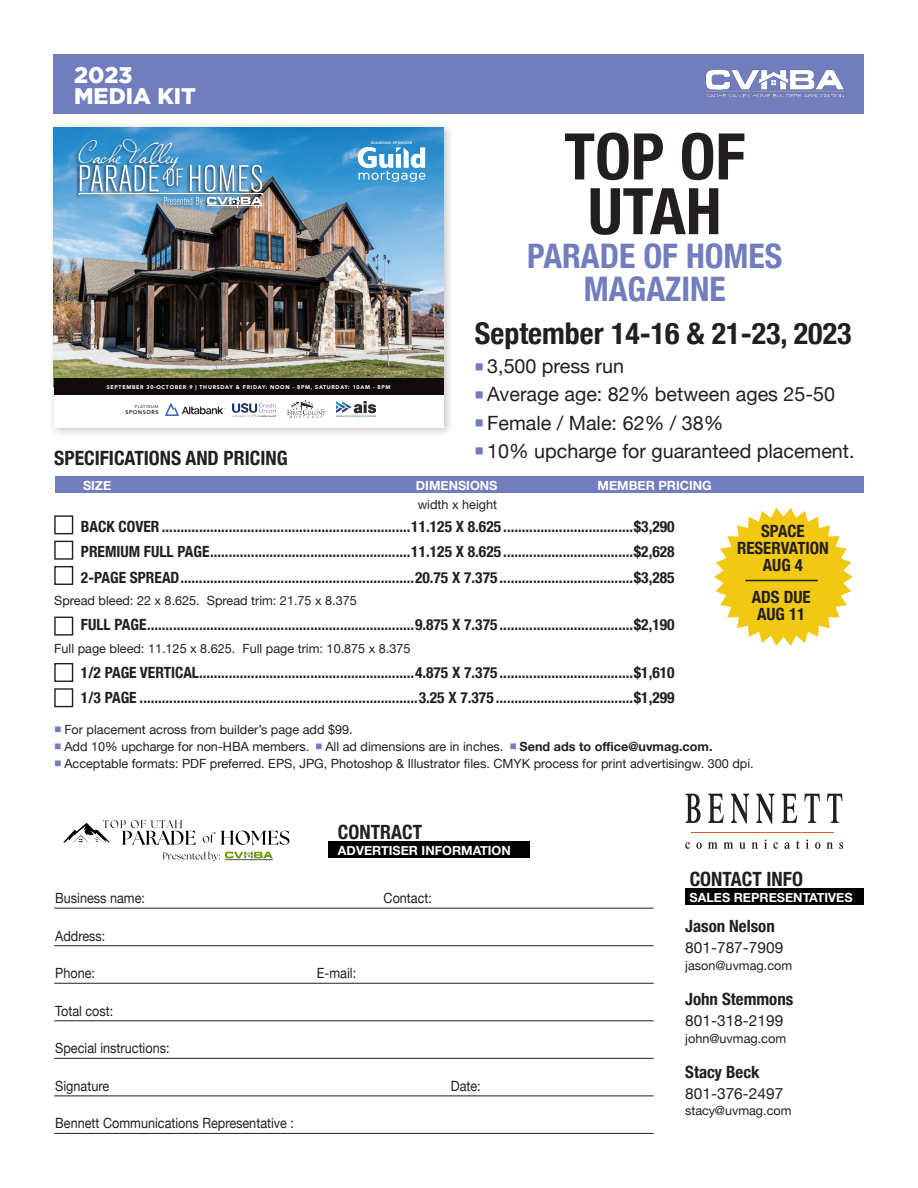
<style>
.page{position:relative;width:918px;height:1188px;background:#fff}
.page>*{position:absolute;margin:0;border:0;box-sizing:border-box;transform-origin:0 0}
.t1{font:700 condensed 64.35px/54.8px "Helvetica Neue";color:#231f20;text-align:center}
.t2{font:700 condensed 33.75px "Helvetica Neue";color:#717dbd}
.t3{font:32.55px "Plasterof Paris";color:#fff}
.t4{font:700 condensed 30px "Helvetica Neue";color:#231f20}
.t5{font:900 22.5px "Gotham";color:#fff}
.t6{font:19.65px "Helvetica Neue";color:#231f20}
.t7{font:700 condensed 19.65px "Helvetica Neue";color:#231f20}
.t8{font:700 condensed 16.8px "Helvetica Neue";color:#231f20}
.t9{font:700 condensed 15.45px "Helvetica Neue";color:#231f20}
.t10{font:15.45px "Helvetica Neue";color:#231f20}
.t11{font:14.1px "Helvetica Neue";color:#231f20;scale:.9 1}
.t12{font:12.6px "Helvetica Neue";color:#231f20}
.t13{font:700 12.6px "Helvetica Neue";color:#fff}
.t14{font:700 12.6px "Helvetica Neue";color:#231f20}
.t15{font:900 5.4px "Avenir";letter-spacing:.13em;color:#fff}
.t16{font:800 5.4px "Avenir";letter-spacing:.1em;color:#231f20}
.t17{font:4.2px "Avenir";letter-spacing:.1em;color:#231f20}
.t18{font:800 3.45px "Avenir";letter-spacing:.1em;color:#fff}
</style>
<div class="page">
<svg style="left:714px;top:508px;width:139px;height:138px"></svg>
<div style="left:54px;top:54px;width:810px;height:59px;background:#717dbd"></div>
<div style="left:48px;top:121px;width:406px;height:317px;background:#231f20;opacity:.25"></div>
<div style="left:54px;top:127px;width:389px;height:300px;background:#fff"></div>
<img style="left:54px;top:127px;width:389px;height:252px">
<div style="left:75px;top:138px;width:189px;height:74px;background:#231f20;opacity:.75"></div>
<img style="left:79px;top:165px;width:184px;height:43px">
<img style="left:287px;top:400px;width:39px;height:18px">
<img style="left:337px;top:402px;width:39px;height:15px">
<img style="left:232px;top:403px;width:44px;height:13px">
<img style="left:165px;top:403px;width:60px;height:13px">
<div style="left:54px;top:379px;width:389px;height:16px;background:#110c0a"></div>
<svg style="left:358px;top:147px;width:67px;height:35px"></svg>
<div style="left:55px;top:476px;width:809px;height:17px;background:#717dbd"></div>
<div style="left:54px;top:515px;width:19px;height:19px;border:1px solid #231f20"></div>
<div style="left:54px;top:541px;width:19px;height:19px;border:1px solid #231f20"></div>
<div style="left:54px;top:566px;width:19px;height:19px;border:1px solid #231f20"></div>
<div style="left:54px;top:617px;width:19px;height:19px;border:1px solid #231f20"></div>
<div style="left:54px;top:663px;width:19px;height:19px;border:1px solid #231f20"></div>
<div style="left:54px;top:688px;width:19px;height:19px;border:1px solid #231f20"></div>
<div style="left:328px;top:841px;width:201px;height:17px;background:#010203"></div>
<hr style="left:54px;top:983px;width:600px;height:1px;background:#231f20">
<hr style="left:54px;top:1021px;width:600px;height:1px;background:#231f20">
<hr style="left:54px;top:1058px;width:600px;height:1px;background:#231f20">
<hr style="left:54px;top:1096px;width:600px;height:1px;background:#231f20">
<hr style="left:54px;top:1133px;width:600px;height:1px;background:#231f20">
<hr style="left:54px;top:908px;width:600px;height:1px;background:#231f20">
<hr style="left:54px;top:945px;width:600px;height:1px;background:#231f20">
<div style="left:685px;top:888px;width:179px;height:17px;background:#010203"></div>
<hr style="left:745px;top:580px;width:73px;height:1px;background:#231f20">
<img style="left:706px;top:69px;width:138px;height:29px">
<svg style="left:686px;top:794px;width:15px;height:29px"></svg>
<svg style="left:708px;top:794px;width:16px;height:29px"></svg>
<svg style="left:731px;top:794px;width:18px;height:30px"></svg>
<svg style="left:756px;top:794px;width:19px;height:30px"></svg>
<svg style="left:782px;top:794px;width:15px;height:29px"></svg>
<svg style="left:804px;top:794px;width:16px;height:29px"></svg>
<svg style="left:827px;top:794px;width:16px;height:29px"></svg>
<svg style="left:685px;top:842px;width:5px;height:7px"></svg>
<svg style="left:696px;top:842px;width:6px;height:7px"></svg>
<svg style="left:708px;top:842px;width:9px;height:7px"></svg>
<svg style="left:724px;top:842px;width:9px;height:7px"></svg>
<svg style="left:739px;top:842px;width:6px;height:7px"></svg>
<svg style="left:752px;top:842px;width:6px;height:7px"></svg>
<svg style="left:764px;top:839px;width:3px;height:10px"></svg>
<svg style="left:773px;top:842px;width:5px;height:7px"></svg>
<svg style="left:784px;top:842px;width:6px;height:7px"></svg>
<svg style="left:796px;top:840px;width:4px;height:9px"></svg>
<svg style="left:806px;top:839px;width:3px;height:10px"></svg>
<svg style="left:815px;top:842px;width:5px;height:7px"></svg>
<svg style="left:827px;top:842px;width:6px;height:7px"></svg>
<svg style="left:839px;top:842px;width:4px;height:7px"></svg>
<svg style="left:691px;top:832px;width:143px;height:1px"></svg>
<svg style="left:203px;top:831px;width:86px;height:14px"></svg>
<svg style="left:63px;top:820px;width:133px;height:25px"></svg>
<svg style="left:163px;top:852px;width:110px;height:9px"></svg>
<p class="t5" style="left:74px;top:59px;width:60px">2023</p>
<p class="t5" style="left:74px;top:80px;width:123px">MEDIA KIT</p>
<p class="t3" style="left:78px;top:133px;width:102px">CacheValley</p>
<p class="t18" style="left:371px;top:140px;width:42px">DIAMOND SPONSOR</p>
<p class="t15" style="left:107px;top:383px;width:285px">SEPTEMBER 30-OCTOBER 9 | THURSDAY &amp; FRIDAY: NOON - 8PM, SATURDAY: 10AM - 8PM</p>
<p class="t17" style="left:135px;top:403px;width:25px">PLATINUM</p>
<p class="t16" style="left:125px;top:408px;width:35px">SPONSORS</p>
<p class="t7" style="left:54px;top:442px;width:235px">SPECIFICATIONS AND PRICING</p>
<p class="t1" style="left:564px;top:125px;width:183px">TOP OF<br>UTAH</p>
<p class="t2" style="left:527px;top:228px;width:257px">PARADE OF HOMES</p>
<p class="t2" style="left:584px;top:261px;width:144px">MAGAZINE</p>
<p class="t4" style="left:475px;top:308px;width:378px">September 14-16 &amp; 21-23, 2023</p>
<p class="t6" style="left:487px;top:352px;width:138px">3,500 press run</p>
<p class="t6" style="left:487px;top:380px;width:349px">Average age: 82% between ages 25-50</p>
<p class="t6" style="left:487px;top:408px;width:238px">Female / Male: 62% / 38%</p>
<p class="t6" style="left:487px;top:436px;width:369px">10% upcharge for guaranteed placement.</p>
<p class="t13" style="left:83px;top:476px;width:30px">SIZE</p>
<p class="t13" style="left:416px;top:476px;width:83px">DIMENSIONS</p>
<p class="t13" style="left:598px;top:476px;width:116px">MEMBER PRICING</p>
<p class="t12" style="left:418px;top:495px;width:81px">width x height</p>
<p class="t9" style="left:81px;top:514px;width:595px">BACK COVER ...................................................................11.125 X 8.625 ...................................$3,290</p>
<p class="t9" style="left:81px;top:539px;width:595px">PREMIUM FULL PAGE......................................................11.125 X 8.625 ...................................$2,628</p>
<p class="t9" style="left:81px;top:564px;width:595px">2-PAGE SPREAD...............................................................20.75 X 7.375 ....................................$3,285</p>
<p class="t12" style="left:54px;top:591px;width:304px">Spread bleed: 22 x 8.625. Spread trim: 21.75 x 8.375</p>
<p class="t9" style="left:81px;top:612px;width:595px">FULL PAGE........................................................................9.875 X 7.375 ....................................$2,190</p>
<p class="t12" style="left:54px;top:639px;width:358px">Full page bleed: 11.125 x 8.625. Full page trim: 10.875 x 8.375</p>
<p class="t9" style="left:81px;top:660px;width:595px">1/2 PAGE VERTICAL..........................................................4.875 X 7.375 ....................................$1,610</p>
<p class="t9" style="left:81px;top:685px;width:595px">1/3 PAGE ...........................................................................3.25 X 7.375 .....................................$1,299</p>
<p class="t8" style="left:761px;top:517px;width:45px">SPACE</p>
<p class="t8" style="left:737px;top:534px;width:93px">RESERVATION</p>
<p class="t8" style="left:763px;top:551px;width:41px">AUG 4</p>
<p class="t8" style="left:752px;top:583px;width:60px">ADS DUE</p>
<p class="t8" style="left:757px;top:600px;width:50px">AUG 11</p>
<p class="t12" style="left:64px;top:720px;width:290px">For placement across from builder’s page add $99.</p>
<p class="t12" style="left:64px;top:737px;width:246px">Add 10% upcharge for non-HBA members.</p>
<p class="t12" style="left:325px;top:737px;width:180px">All ad dimensions are in inches.</p>
<p class="t14" style="left:520px;top:736px;width:194px">Send ads to office@uvmag.com.</p>
<p class="t12" style="left:64px;top:754px;width:691px">Acceptable formats: PDF preferred. EPS, JPG, Photoshop &amp; Illustrator files. CMYK process for print advertisingw. 300 dpi.</p>
<p class="t7" style="left:338px;top:816px;width:86px">CONTRACT</p>
<p class="t13" style="left:338px;top:841px;width:174px">ADVERTISER INFORMATION</p>
<p class="t11" style="left:55px;top:888px;width:101px">Business name:</p>
<p class="t11" style="left:384px;top:888px;width:55px">Contact:</p>
<p class="t11" style="left:55px;top:925px;width:57px">Address:</p>
<p class="t11" style="left:55px;top:963px;width:46px">Phone:</p>
<p class="t11" style="left:317px;top:963px;width:45px">E-mail:</p>
<p class="t11" style="left:55px;top:1000px;width:66px">Total cost:</p>
<p class="t11" style="left:55px;top:1038px;width:129px">Special instructions:</p>
<p class="t11" style="left:55px;top:1076px;width:61px">Signature</p>
<p class="t11" style="left:451px;top:1076px;width:35px">Date:</p>
<p class="t11" style="left:55px;top:1113px;width:267px">Bennett Communications Representative :</p>
<p class="t7" style="left:690px;top:862px;width:115px">CONTACT INFO</p>
<p class="t13" style="left:690px;top:887px;width:165px">SALES REPRESENTATIVES</p>
<p class="t8" style="left:685px;top:912px;width:91px">Jason Nelson</p>
<p class="t10" style="left:685px;top:936px;width:100px">801-787-7909</p>
<p class="t12" style="left:685px;top:956px;width:108px">jason@uvmag.com</p>
<p class="t8" style="left:685px;top:985px;width:109px">John Stemmons</p>
<p class="t10" style="left:685px;top:1009px;width:100px">801-318-2199</p>
<p class="t12" style="left:685px;top:1029px;width:102px">john@uvmag.com</p>
<p class="t8" style="left:685px;top:1058px;width:76px">Stacy Beck</p>
<p class="t10" style="left:685px;top:1082px;width:100px">801-376-2497</p>
<p class="t12" style="left:685px;top:1102px;width:108px">stacy@uvmag.com</p>
</div>
